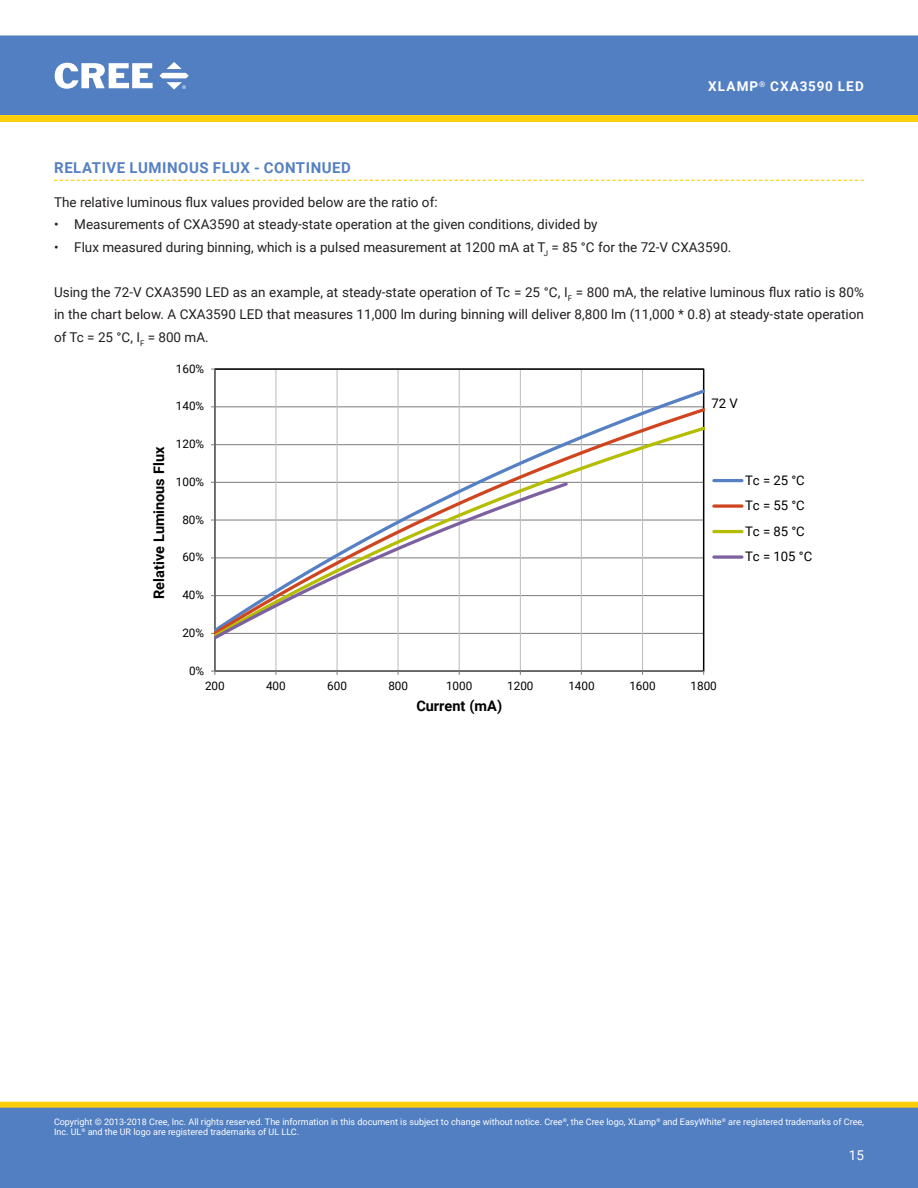
<style>
.page{position:relative;width:918px;height:1188px;background:#fff}
.page>*{position:absolute;margin:0;border:0;box-sizing:border-box;transform-origin:0 0}
.Section_heading_with{font:700 15px "Roboto";letter-spacing:.035em;color:#5580c3}
.t1{font:700 14.55px "Roboto";color:#000}
.t2{font:13.5px/22.5px "Roboto";color:#231f20;text-align:justify}
.t3{font:700 13.5px "Roboto";letter-spacing:.085em;color:#fff}
.t4{font:13.5px "Roboto";color:#fff}
.t5{font:13.2px/25.5px "Roboto";color:#000}
.t6{font:11.7px "Roboto";letter-spacing:-.01em;color:#000}
.t7{font:9px/10.8px "Roboto";color:#fff}
</style>
<div class="page">
<div style="left:1px;top:36px;width:916px;height:78px;background:#527fc1"></div>
<div style="left:0;top:35px;width:918px;height:80px;border:1px solid #527fc1"></div>
<svg style="left:55px;top:63px;width:98px;height:26px"></svg>
<svg style="left:159px;top:62px;width:30px;height:28px"></svg>
<div style="left:1px;top:1102px;width:916px;height:6px;background:#fcce0b"></div>
<div style="left:0;top:1102px;width:918px;height:6px;border:1px solid #fcce0b"></div>
<div style="left:0;top:1108px;width:918px;height:80px;background:#527fc1"></div>
<svg style="left:0;top:115px;width:918px;height:7px;background:#fbce0d"></svg>
<svg style="left:54px;top:180px;width:810px;height:1px"></svg>
<hr style="left:275px;top:369px;width:1px;height:302px;background:#c0c0c0">
<hr style="left:337px;top:369px;width:1px;height:302px;background:#c0c0c0">
<hr style="left:398px;top:369px;width:1px;height:302px;background:#c0c0c0">
<hr style="left:459px;top:369px;width:1px;height:302px;background:#c0c0c0">
<hr style="left:520px;top:369px;width:1px;height:302px;background:#c0c0c0">
<hr style="left:581px;top:369px;width:1px;height:302px;background:#c0c0c0">
<hr style="left:642px;top:369px;width:1px;height:302px;background:#c0c0c0">
<hr style="left:214px;top:369px;width:1px;height:302px;background:#868686">
<hr style="left:215px;top:671px;width:489px;height:1px;background:#868686">
<svg style="left:215px;top:406px;width:490px;height:18px"></svg>
<svg style="left:215px;top:424px;width:490px;height:216px"></svg>
<svg style="left:215px;top:480px;width:355px;height:162px"></svg>
<hr style="left:714px;top:479px;width:28px;height:3px;background:#5580c3">
<svg style="left:714px;top:504px;width:28px;height:4px"></svg>
<hr style="left:714px;top:530px;width:28px;height:3px;background:#b5bd00">
<svg style="left:714px;top:555px;width:28px;height:4px"></svg>
<p class="t3" style="left:708px;top:77px;width:157px">XLAMP<sup>®</sup> CXA3590 LED</p>
<p class="Section_heading_with" style="left:54px;top:157px;width:298px">RELATIVE LUMINOUS FLUX - CONTINUED</p>
<p class="t2" style="left:54px;top:190px;width:385px">The relative luminous flux values provided below are the ratio of:</p>
<p class="t2" style="left:54px;top:213px;width:545px">• Measurements of CXA3590 at steady-state operation at the given conditions, divided by</p>
<p class="t2" style="left:54px;top:235px;width:679px">• Flux measured during binning, which is a pulsed measurement at 1200 mA at T<sub>J</sub> = 85 °C for the 72‑V CXA3590.</p>
<p class="t2" style="left:54px;top:280px;width:812px">Using the 72-V CXA3590 LED as an example, at steady-state operation of Tc = 25 °C, I<sub>F</sub> = 800 mA, the relative luminous flux ratio is 80% in the chart below. A CXA3590 LED that measures 11,000 lm during binning will deliver 8,800 lm (11,000 * 0.8) at steady-state operation of Tc = 25 °C, I<sub>F</sub> = 800 mA.</p>
<p class="t1" style="left:149px;top:599px;width:154px;rotate:-90deg">Relative Luminous Flux</p>
<p class="t6" style="left:176px;top:360px;width:30px">160%</p>
<p class="t6" style="left:176px;top:398px;width:30px">140%</p>
<p class="t6" style="left:176px;top:436px;width:30px">120%</p>
<p class="t6" style="left:176px;top:473px;width:30px">100%</p>
<p class="t6" style="left:182px;top:511px;width:23px">80%</p>
<p class="t6" style="left:182px;top:549px;width:23px">60%</p>
<p class="t6" style="left:182px;top:587px;width:23px">40%</p>
<p class="t6" style="left:182px;top:625px;width:23px">20%</p>
<p class="t6" style="left:189px;top:662px;width:17px">0%</p>
<p class="t5" style="left:712px;top:390px;width:28px">72 V</p>
<p class="t5" style="left:745px;top:467px;width:69px">Tc = 25 °C<br>Tc = 55 °C<br>Tc = 85 °C<br>Tc = 105 °C</p>
<p class="t6" style="left:205px;top:677px;width:21px">200</p>
<p class="t6" style="left:266px;top:677px;width:21px">400</p>
<p class="t6" style="left:327px;top:677px;width:21px">600</p>
<p class="t6" style="left:388px;top:677px;width:21px">800</p>
<p class="t6" style="left:446px;top:677px;width:28px">1000</p>
<p class="t6" style="left:507px;top:677px;width:28px">1200</p>
<p class="t6" style="left:568px;top:677px;width:28px">1400</p>
<p class="t6" style="left:630px;top:677px;width:28px">1600</p>
<p class="t6" style="left:691px;top:677px;width:28px">1800</p>
<p class="t1" style="left:416px;top:695px;width:87px">Current (mA)</p>
<p class="t7" style="left:54px;top:1116px;width:812px">Copyright © 2013-2018 Cree, Inc. All rights reserved. The information in this document is subject to change without notice. Cree<sup>®</sup>, the Cree logo, XLamp<sup>®</sup> and EasyWhite<sup>®</sup> are registered trademarks of Cree,<br>Inc. UL<sup>®</sup> and the UR logo are registered trademarks of UL LLC.</p>
<p class="t4" style="left:849px;top:1145px;width:17px">15</p>
</div>
